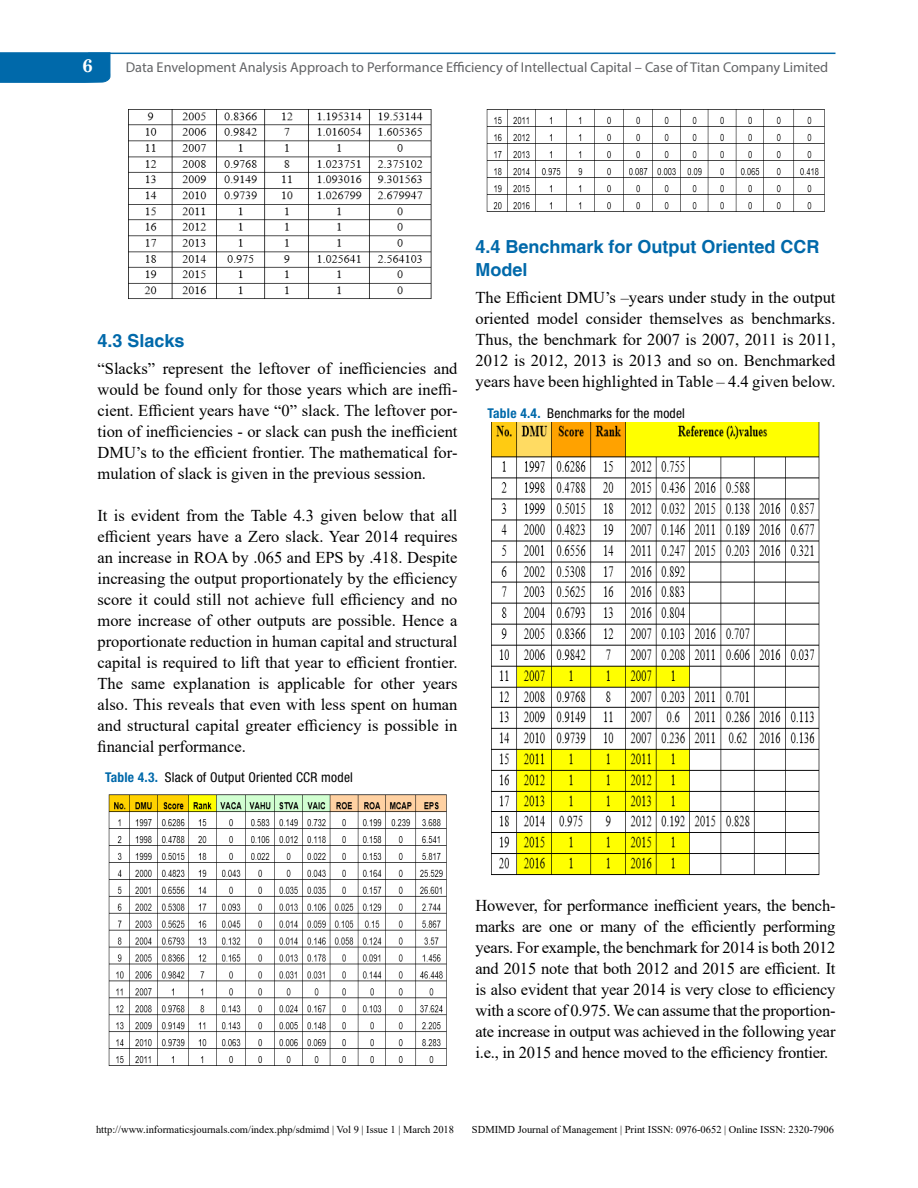
<style>
.page{position:relative;width:918px;height:1188px;background:#fff}
.page>*{position:absolute;margin:0;border:0;box-sizing:border-box;transform-origin:0 0}
.t1{font:700 18.75px "Century Schoolbook";color:#fff}
.t2{font:700 18px/22.5px "Helvetica";color:#0069aa}
.Text{font:16.5px/21px "Times New Roman";color:#000;text-align:justify}
.Text_Ind{font:16.5px/21px "Times New Roman";color:#000;text-align:justify}
.t3{font:14.25px "Myriad Pro";color:#636466}
.TabTitle{font:condensed 13.5px "Helvetica Neue LT Std";letter-spacing:.02em;color:#000}
.t4{font:10.5px "Times New Roman";color:#000}
.s1{font-weight:700;color:#0069aa}
</style>
<div class="page">
<hr style="left:88px;top:53px;width:747px;height:1px;background:#0069aa">
<div style="left:0;top:52px;width:110px;height:31px;background:#0069aa"></div>
<img style="left:128px;top:110px;width:304px;height:189px">
<img style="left:108px;top:794px;width:339px;height:271px">
<img style="left:486px;top:110px;width:339px;height:101px">
<img style="left:491px;top:423px;width:329px;height:452px">
<p class="t1" style="left:82px;top:51px;width:12px">6</p>
<p class="t3" style="left:126px;top:59px;width:704px">Data Envelopment Analysis Approach to Performance Efficiency of Intellectual Capital – Case of Titan Company Limited</p>
<h2 class="t2" style="left:98px;top:330px;width:89px">4.3 Slacks</h2>
<p class="Text" style="left:98px;top:357px;width:362px">“Slacks” represent the leftover of inefficiencies and would be found only for those years which are ineffi&shy;cient. Efficient years have “0” slack. The leftover por&shy;tion of inefficiencies - or slack can push the inefficient DMU’s to the efficient frontier. The mathematical for&shy;mulation of slack is given in the previous session.</p>
<p class="Text_Ind" style="left:98px;top:504px;width:362px">It is evident from the Table 4.3 given below that all efficient years have a Zero slack. Year 2014 requires an increase in ROA by .065 and EPS by .418. Despite increasing the output proportionately by the efficiency score it could still not achieve full efficiency and no more increase of other outputs are possible. Hence a proportionate reduction in human capital and structural capital is required to lift that year to efficient frontier.<br>The same explanation is applicable for other years also. This reveals that even with less spent on human and structural capital greater efficiency is possible in financial performance.</p>
<p class="TabTitle" style="left:105px;top:770px;width:250px"><span class="s1">Table 4.3.</span> Slack of Output Oriented CCR model</p>
<h2 class="t2" style="left:476px;top:237px;width:346px">4.4 Benchmark for Output Oriented CCR<br>Model</h2>
<p class="Text" style="left:476px;top:286px;width:362px">The Efficient DMU’s –years under study in the output oriented model consider themselves as benchmarks.<br>Thus, the benchmark for 2007 is 2007, 2011 is 2011, 2012 is 2012, 2013 is 2013 and so on. Benchmarked years have been highlighted in Table – 4.4 given below.</p>
<p class="TabTitle" style="left:488px;top:405px;width:199px"><span class="s1">Table 4.4.</span> Benchmarks for the model</p>
<p class="Text" style="left:476px;top:895px;width:362px">However, for performance inefficient years, the bench&shy;marks are one or many of the efficiently performing years. For example, the benchmark for 2014 is both 2012 and 2015 note that both 2012 and 2015 are efficient. It is also evident that year 2014 is very close to efficiency with a score of 0.975. We can assume that the proportion&shy;ate increase in output was achieved in the following year i.e., in 2015 and hence moved to the efficiency frontier.</p>
<p class="t4" style="left:96px;top:1122px;width:360px">http://www.informaticsjournals.com/index.php/sdmimd | Vol 9 | Issue 1 | March 2018</p>
<p class="t4" style="left:472px;top:1122px;width:364px">SDMIMD Journal of Management | Print ISSN: 0976-0652 | Online ISSN: 2320-7906</p>
</div>
